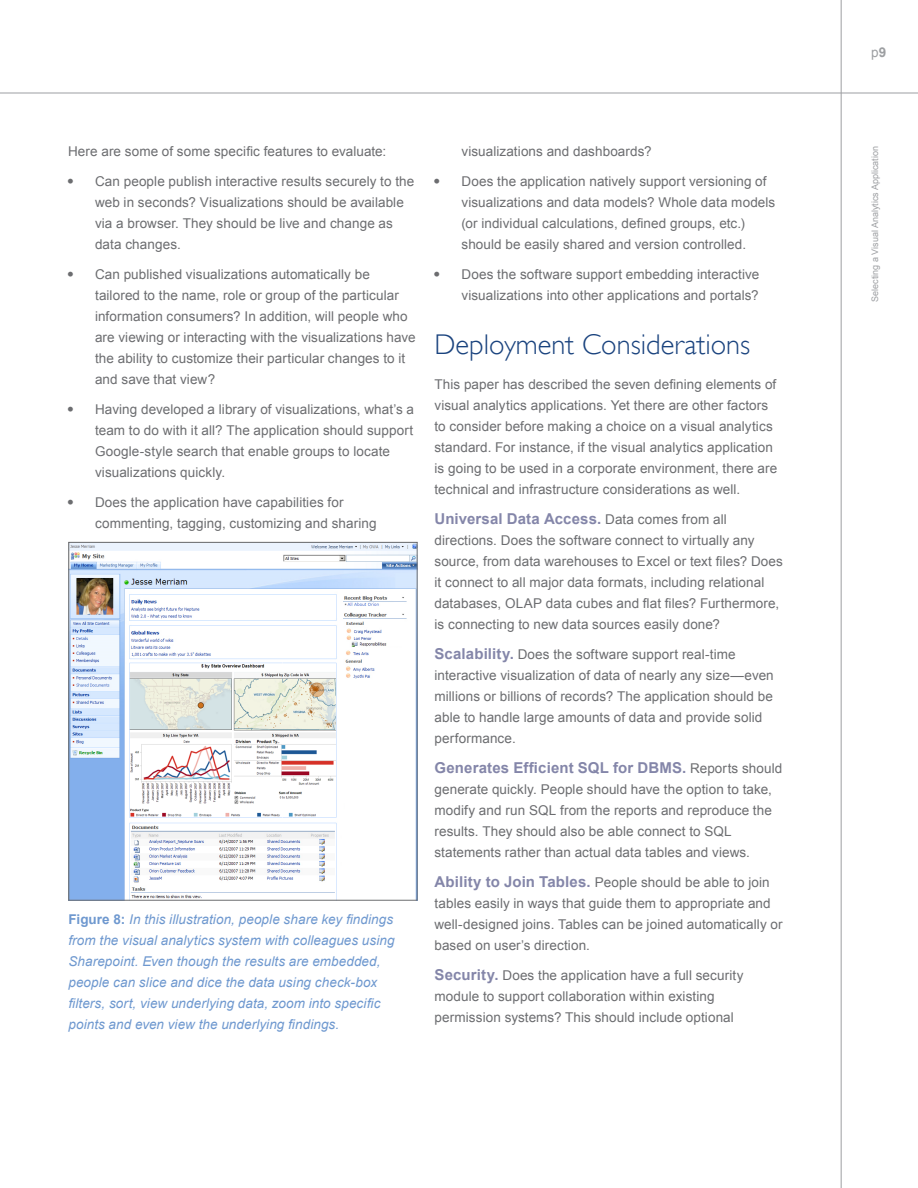
<style>
.page{position:relative;width:918px;height:1188px;background:#fff}
.page>*{position:absolute;margin:0;border:0;box-sizing:border-box;transform-origin:0 0}
.Body_copy{font:300 28.5px "Gill Sans";color:#1a437e}
.Body_copy-2{font:700 15px "Arial";letter-spacing:.01em;color:#8486a9}
.Body_copy-3{font:13.5px/21px "Arial";letter-spacing:.005em;color:#6c6d70}
.Figure_Header{font:italic 13.5px/21px "Arial";letter-spacing:.005em;color:#6e98cf}
.t1{font:13.5px "Arial";color:#9d9fa2}
.t2{font:9px "Arial";color:#9d9fa2}
.s1{font-family:"Univers LT Std"}
.s2{font-weight:700;font-style:normal}
.s3{font-weight:400;font-size:13.5px;color:#6c6d70}
.s4{font-weight:700;font-size:15px;color:#8486a9}
.s5{font-weight:700}
</style>
<div class="page">
<hr style="left:841px;top:0;width:1px;height:1188px;background:#9d9fa2">
<hr style="left:0;top:93px;width:918px;height:1px;background:#9d9fa2">
<img style="left:70px;top:544px;width:346px;height:355px">
<div style="left:68px;top:542px;width:350px;height:359px;border:1px solid #6c6d70"></div>
<p class="Body_copy-3" style="left:68px;top:141px;width:320px">Here are some of some specific features to evaluate:</p>
<p class="Body_copy-3" style="left:95px;top:171px;width:321px;text-indent:-27px"><span class="s1">•</span> Can people publish interactive results securely to the web in seconds? Visualizations should be available via a browser. They should be live and change as data changes.</p>
<p class="Body_copy-3" style="left:95px;top:264px;width:322px;text-indent:-27px"><span class="s1">•</span> Can published visualizations automatically be tailored to the name, role or group of the particular information consumers? In addition, will people who are viewing or interacting with the visualizations have the ability to customize their particular changes to it and save that view?</p>
<p class="Body_copy-3" style="left:95px;top:399px;width:321px;text-indent:-27px"><span class="s1">•</span> Having developed a library of visualizations, what’s a team to do with it all? The application should support Google-style search that enable groups to locate visualizations quickly.</p>
<p class="Body_copy-3" style="left:95px;top:492px;width:283px;text-indent:-27px"><span class="s1">•</span> Does the application have capabilities for commenting, tagging, customizing and sharing</p>
<p class="Figure_Header" style="left:68px;top:909px;width:328px"><span class="s2">Figure 8:</span> In this illustration, people share key findings from the visual analytics system with colleagues using Sharepoint. Even though the results are embedded, people can slice and dice the data using check-box filters, sort, view underlying data, zoom into specific points and even view the underlying findings.</p>
<p class="Body_copy-3" style="left:462px;top:141px;width:192px">visualizations and dashboards?</p>
<p class="Body_copy-3" style="left:462px;top:171px;width:315px;text-indent:-27px"><span class="s1">•</span> Does the application natively support versioning of visualizations and data models? Whole data models (or individual calculations, defined groups, etc.) should be easily shared and version controlled.</p>
<p class="Body_copy-3" style="left:435px;top:264px;width:326px;text-align:right"><span class="s1">•</span> Does the software support embedding interactive visualizations into other applications and portals?</p>
<p class="Body_copy" style="left:435px;top:328px;width:317px">Deployment Considerations</p>
<p class="Body_copy-3" style="left:435px;top:374px;width:344px">This paper has described the seven defining elements of visual analytics applications. Yet there are other factors to consider before making a choice on a visual analytics standard. For instance, if the visual analytics application is going to be used in a corporate environment, there are technical and infrastructure considerations as well.</p>
<p class="Body_copy-2" style="left:435px;top:508px;width:294px">Universal Data Access. <span class="s3">Data comes from all</span></p>
<p class="Body_copy-3" style="left:435px;top:530px;width:350px">directions. Does the software connect to virtually any source, from data warehouses to Excel or text files? Does it connect to all major data formats, including relational databases, OLAP data cubes and flat files? Furthermore, is connecting to new data sources easily done?</p>
<p class="Body_copy-3" style="left:435px;top:644px;width:341px"><span class="s4">Scalability.</span> Does the software support real-time interactive visualization of data of nearly any size—even millions or billions of records? The application should be able to handle large amounts of data and provide solid performance.</p>
<p class="Body_copy-2" style="left:435px;top:757px;width:349px">Generates Efficient SQL for DBMS. <span class="s3">Reports should</span></p>
<p class="Body_copy-3" style="left:435px;top:779px;width:339px">generate quickly. People should have the option to take, modify and run SQL from the reports and reproduce the results. They should also be able connect to SQL statements rather than actual data tables and views.</p>
<p class="Body_copy-3" style="left:435px;top:872px;width:350px"><span class="s4">Ability to Join Tables.</span> People should be able to join tables easily in ways that guide them to appropriate and well-designed joins. Tables can be joined automatically or based on user’s direction.</p>
<p class="Body_copy-3" style="left:435px;top:965px;width:310px"><span class="s4">Security.</span> Does the application have a full security module to support collaboration within existing permission systems? This should include optional</p>
<p class="t1" style="left:871px;top:43px;width:17px">p<span class="s5">9</span></p>
<p class="t2" style="left:869px;top:302px;width:157px;rotate:-90deg">Selecting a Visual Analytics Application</p>
</div>
